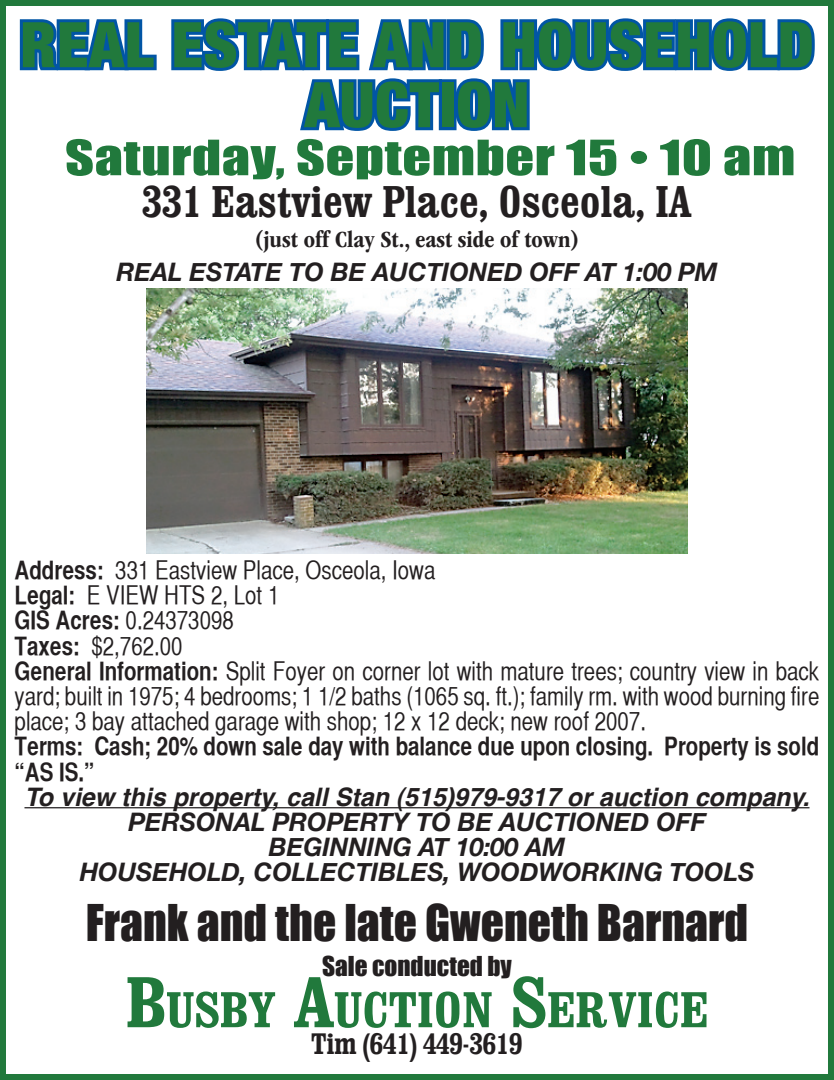
<style>
.page{position:relative;width:834px;height:1080px;background:#fff}
.page>*{position:absolute;margin:0;border:0;box-sizing:border-box;transform-origin:0 0}
.t1{font:900 condensed 63px/60px "Helvetica Neue";letter-spacing:.01em;color:#21793c;text-align:center}
.t2{font:700 condensed 50.4px "Clarendon";color:#21793c;scale:1.1 1}
.t3{font:46.5px "Impact";color:#231f20}
.t4{font:700 condensed 45px "Clarendon";color:#231f20}
.t5{font:45px "Impact";letter-spacing:.01em;color:#21793c;scale:1.25 1}
.t6{font:700 condensed 30px "Clarendon";color:#231f20}
.t7{font:25.5px/25.2px "Helvetica CY Plain";color:#231f20}
.t8{font:italic 700 25.5px/25.2px "Helvetica Neue";color:#231f20;text-align:center}
.t9{font:25.5px/25.2px "Helvetica CY Bold";color:#231f20}
.t10{font:italic 700 25.5px "Helvetica";color:#231f20}
.t11{font:25.2px "Impact";color:#231f20}
.t12{font:700 condensed 24px "ITC Garamond Std";color:#231f20}
.s1{font-family:"Helvetica CY Bold"}
.s2{font-size:72px}
</style>
<div class="page">
<hr style="left:24px;top:807px;width:785px;height:1px;background:#231f20">
<svg style="left:19px;top:19px;width:138px;height:52px"></svg>
<svg style="left:171px;top:18px;width:644px;height:113px"></svg>
<div style="left:0;top:0;width:834px;height:1080px;border:6px solid #21793c"></div>
<img style="left:147px;top:288px;width:540px;height:266px">
<h1 class="t1" style="left:20px;top:14px;width:795px">REAL ESTATE AND HOUSEHOLD<br>AUCTION</h1>
<h3 class="t5" style="left:65px;top:123px;width:586px">Saturday, September 15 • 10 am</h3>
<h3 class="t4" style="left:142px;top:174px;width:551px">331 Eastview Place, Osceola, IA</h3>
<p class="t12" style="left:255px;top:226px;width:326px">(just off Clay St., east side of town)</p>
<p class="t8" style="left:116px;top:259px;width:602px">REAL ESTATE TO BE AUCTIONED OFF AT 1:00 PM</p>
<p class="t7" style="left:15px;top:557px;width:806px"><span class="s1">Address:</span> 331 Eastview Place, Osceola, Iowa<br><span class="s1">Legal:</span> E VIEW HTS 2, Lot 1<br><span class="s1">GIS Acres:</span> 0.24373098<br><span class="s1">Taxes:</span> $2,762.00<br><span class="s1">General Information:</span> Split Foyer on corner lot with mature trees; country view in back yard; built in 1975; 4 bedrooms; 1 1/2 baths (1065 sq. ft.); family rm. with wood burning fire place; 3 bay attached garage with shop; 12 x 12 deck; new roof 2007.</p>
<p class="t9" style="left:15px;top:733px;width:806px">Terms: Cash; 20% down sale day with balance due upon closing. Property is sold “AS IS.”</p>
<p class="t10" style="left:24px;top:776px;width:786px">To view this property, call Stan (515)979-9317 or auction company.</p>
<p class="t8" style="left:80px;top:809px;width:676px">PERSONAL PROPERTY TO BE AUCTIONED OFF<br>BEGINNING AT 10:00 AM<br>HOUSEHOLD, COLLECTIBLES, WOODWORKING TOOLS</p>
<h3 class="t3" style="left:86px;top:887px;width:664px">Frank and the late Gweneth Barnard</h3>
<p class="t11" style="left:322px;top:946px;width:191px">Sale conducted by</p>
<h2 class="t2" style="left:126px;top:979px;width:531px"><span class="s2">B</span>USBY <span class="s2">A</span>UCTION <span class="s2">S</span>ERVICE</h2>
<p class="t6" style="left:311px;top:1026px;width:213px">Tim (641) 449-3619</p>
</div>
